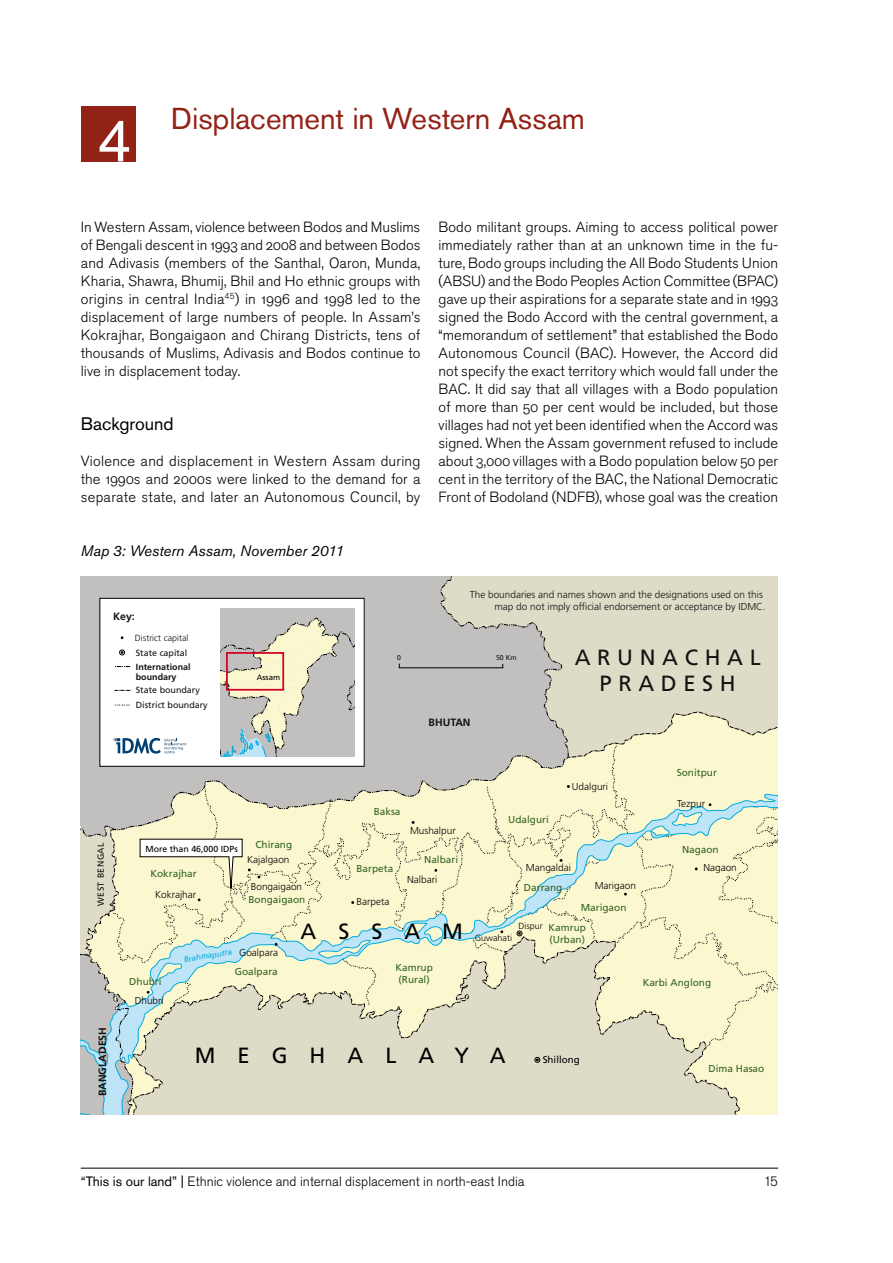
<style>
.page{position:relative;width:893px;height:1263px;background:#fff}
.page>*{position:absolute;margin:0;border:0;box-sizing:border-box;transform-origin:0 0}
.t1{font:30px "Akzidenz Grotesk Pro";letter-spacing:-.005em;color:#932216}
.t2{font:22.05px/26.4px "Frutiger LT Std";letter-spacing:.3em;color:#111211;text-align:center}
.t3{font:22.05px "Frutiger LT Std";letter-spacing:1em;color:#000}
.t4{font:18px "Akzidenz Grotesk Pro";letter-spacing:-.005em;color:#000}
.t5{font:italic 15px "Akzidenz Grotesk Pro";letter-spacing:.005em;color:#000}
.t6{font:300 14.7px/18px "Akzidenz Grotesk Pro";letter-spacing:.005em;color:#000;text-align:justify}
.t7{font:300 13.5px "Akzidenz Grotesk Pro";color:#000}
.t8{font:700 10.5px "Frutiger LT Std";color:#111211}
.t9{font:10.05px/12px "Frutiger LT Std";color:#336425;text-align:center}
.t10{font:300 10.05px/12px "Frutiger LT Std";color:#111211;text-align:right}
.t11{font:300 10.05px "Frutiger LT Std";color:#000}
.t12{font:9.75px "Frutiger LT Std";color:#000}
.t13{font:8.85px/14.7px "Frutiger LT Std";color:#111211}
.t14{font:700 8.85px/10.6px "Frutiger LT Std";color:#111211}
.t15{font:8.85px "Frutiger LT Std";color:#000}
.t16{font:300 8.85px "Frutiger LT Std";color:#111211}
.t17{font:300 8.85px "Frutiger LT Std";color:#000}
.t18{font:8.85px "Frutiger LT Std";letter-spacing:.05em;color:#111211}
.t19{font:italic 7.95px "Frutiger LT Std";color:#00abdf}
.t20{font:7.95px "Frutiger LT Std";color:#000}
.t21{font:7.05px "Frutiger LT Std";color:#111211}
.s1{font-weight:400}
</style>
<div class="page">
<hr style="left:81px;top:1168px;width:697px;height:1px;background:#000">
<svg style="left:81px;top:576px;width:697px;height:539px;background:#e0e0cb"></svg>
<div style="left:81px;top:106px;width:55px;height:55px;background:#932216"></div>
<svg style="left:100px;top:121px;width:29px;height:40px"></svg>
<h1 class="t1" style="left:171px;top:99px;width:416px">Displacement in Western Assam</h1>
<p class="t6" style="left:81px;top:218px;width:341px">In Western Assam, violence between Bodos and Muslims of Bengali descent in 1993 and 2008 and between Bodos and Adivasis (members of the Santhal, Oaron, Munda, Kharia, Shawra, Bhumij, Bhil and Ho ethnic groups with origins in central India<sup>45</sup>) in 1996 and 1998 led to the displacement of large numbers of people. In Assam’s Kokrajhar, Bongaigaon and Chirang Districts, tens of thousands of Muslims, Adivasis and Bodos continue to live in displacement today.</p>
<p class="t4" style="left:81px;top:412px;width:94px">Background</p>
<p class="t6" style="left:81px;top:452px;width:341px">Violence and displacement in Western Assam during the 1990s and 2000s were linked to the demand for a separate state, and later an Autonomous Council, by</p>
<p class="t5" style="left:81px;top:541px;width:265px">Map 3: Western Assam, November 2011</p>
<p class="t8" style="left:113px;top:611px;width:23px">Key:</p>
<p class="t6" style="left:438px;top:218px;width:341px">Bodo militant groups. Aiming to access political power immediately rather than at an unknown time in the fu&shy;ture, Bodo groups including the All Bodo Students Union (ABSU) and the Bodo Peoples Action Committee (BPAC) gave up their aspirations for a separate state and in 1993 signed the Bodo Accord with the central government, a “memorandum of settlement” that established the Bodo Autonomous Council (BAC). However, the Accord did not specify the exact territory which would fall under the BAC. It did say that all villages with a Bodo population of more than 50 per cent would be included, but those villages had not yet been identified when the Accord was signed. When the Assam government refused to include about 3,000 villages with a Bodo population below 50 per cent in the territory of the BAC, the National Democratic Front of Bodoland (NDFB), whose goal was the creation</p>
<p class="t10" style="left:470px;top:589px;width:298px">The boundaries and names shown and the designations used on this map do not imply official endorsement or acceptance by IDMC.</p>
<p class="t18" style="left:96px;top:906px;width:65px;rotate:-90deg">WEST BENGAL</p>
<p class="t8" style="left:96px;top:1096px;width:71px;rotate:-90deg">BANGLADESH</p>
<p class="t16" style="left:135px;top:633px;width:55px">District capital</p>
<p class="t13" style="left:136px;top:645px;width:53px">State capital</p>
<p class="t14" style="left:136px;top:661px;width:56px">International boundary</p>
<p class="t20" style="left:257px;top:672px;width:25px">Assam</p>
<p class="t13" style="left:136px;top:683px;width:73px">State boundary<br>District boundary</p>
<p class="t15" style="left:145px;top:843px;width:94px">More than 46,000 IDPs</p>
<p class="t9" style="left:150px;top:867px;width:48px">Kokrajhar</p>
<p class="t11" style="left:155px;top:888px;width:43px">Kokrajhar</p>
<p class="t9" style="left:255px;top:838px;width:38px">Chirang</p>
<p class="t11" style="left:247px;top:854px;width:44px">Kajalgaon</p>
<p class="t11" style="left:251px;top:881px;width:53px">Bongaigaon</p>
<p class="t9" style="left:248px;top:894px;width:58px">Bongaigaon</p>
<p class="t21" style="left:397px;top:654px;width:5px">0</p>
<p class="t21" style="left:496px;top:654px;width:22px">50 Km</p>
<p class="t8" style="left:429px;top:716px;width:43px">BHUTAN</p>
<p class="t9" style="left:374px;top:805px;width:28px">Baksa</p>
<p class="t11" style="left:410px;top:825px;width:47px">Mushalpur</p>
<p class="t9" style="left:508px;top:813px;width:42px">Udalguri</p>
<h2 class="t2" style="left:575px;top:644px;width:187px">ARUNACHAL<br>PRADESH</h2>
<p class="t11" style="left:572px;top:781px;width:38px">Udalguri</p>
<p class="t9" style="left:677px;top:767px;width:42px">Sonitpur</p>
<p class="t11" style="left:677px;top:798px;width:29px">Tezpur</p>
<p class="t9" style="left:356px;top:862px;width:38px">Barpeta</p>
<p class="t11" style="left:357px;top:896px;width:34px">Barpeta</p>
<p class="t9" style="left:424px;top:854px;width:36px">Nalbari</p>
<p class="t11" style="left:407px;top:874px;width:32px">Nalbari</p>
<p class="t11" style="left:526px;top:862px;width:47px">Mangaldai</p>
<p class="t9" style="left:524px;top:881px;width:40px">Darrang</p>
<p class="t11" style="left:595px;top:879px;width:43px">Marigaon</p>
<p class="t9" style="left:581px;top:901px;width:47px">Marigaon</p>
<p class="t9" style="left:682px;top:844px;width:38px">Nagaon</p>
<p class="t11" style="left:703px;top:862px;width:35px">Nagaon</p>
<p class="t9" style="left:129px;top:975px;width:34px">Dhubri</p>
<p class="t11" style="left:135px;top:994px;width:30px">Dhubri</p>
<p class="t11" style="left:239px;top:947px;width:41px">Goalpara</p>
<p class="t19" style="left:183px;top:955px;width:50px;rotate:-10deg">Brahmaputra</p>
<p class="t9" style="left:235px;top:965px;width:44px">Goalpara</p>
<h2 class="t3" style="left:301px;top:918px;width:164px">ASSAM</h2>
<p class="t9" style="left:395px;top:962px;width:39px">Kamrup (Rural)</p>
<p class="t17" style="left:519px;top:921px;width:26px">Dispur</p>
<p class="t9" style="left:549px;top:921px;width:39px;text-align:left">Kamrup (Urban)</p>
<p class="t17" style="left:475px;top:933px;width:39px">Guwahati</p>
<h2 class="t3" style="left:195px;top:1043px;width:313px">MEGHALAYA</h2>
<p class="t12" style="left:543px;top:1054px;width:39px">Shillong</p>
<p class="t9" style="left:643px;top:976px;width:70px">Karbi Anglong</p>
<p class="t9" style="left:709px;top:1062px;width:57px">Dima Hasao</p>
<p class="t7" style="left:81px;top:1173px;width:445px"><span class="s1">“This is our land” |</span> Ethnic violence and internal displacement in north-east India</p>
<p class="t7" style="left:764px;top:1173px;width:16px">15</p>
</div>
